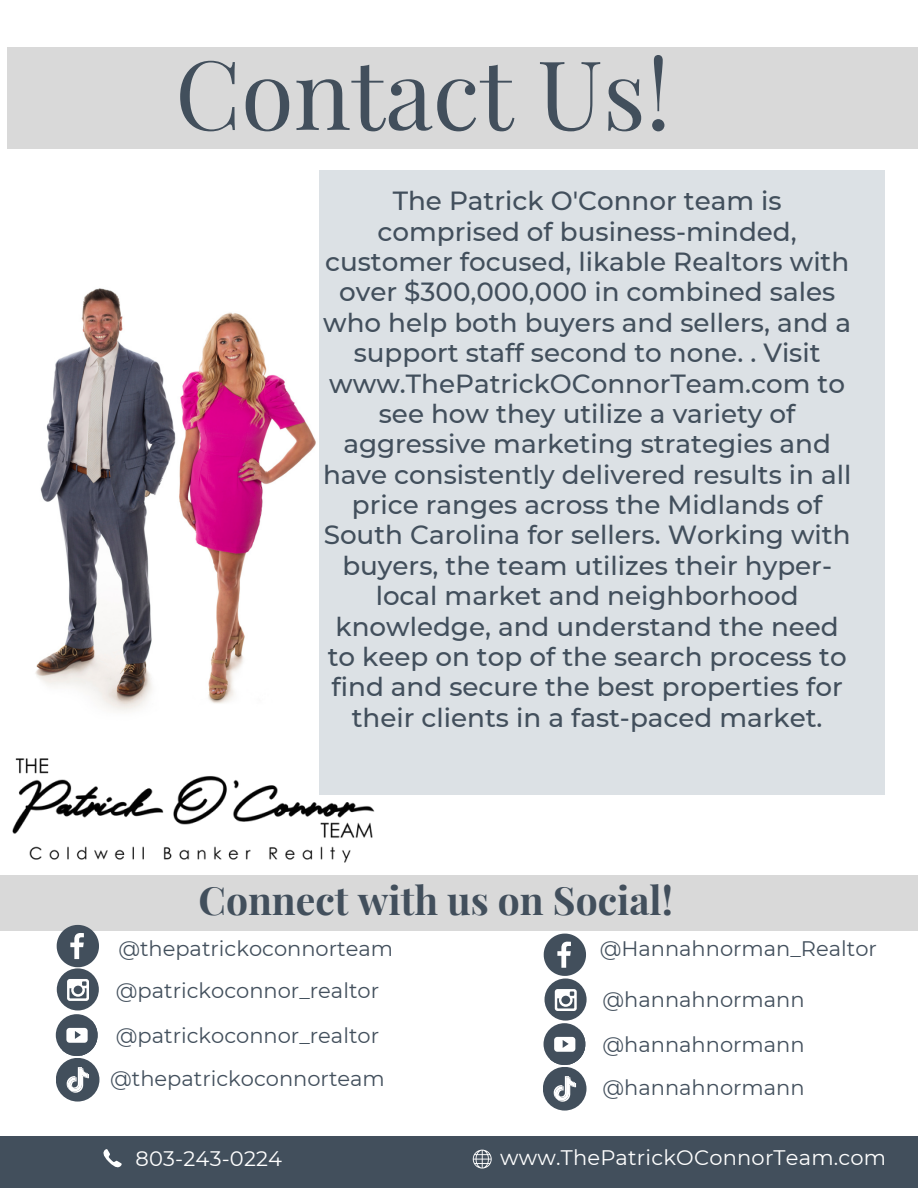
<style>
.page{position:relative;width:918px;height:1188px;background:#fff}
.page>*{position:absolute;margin:0;border:0;box-sizing:border-box;transform-origin:0 0}
.t1{font:96px "Playfair Display";color:#424f5c}
.t2{font:700 39px "Playfair Display";color:#424f5c}
.t3{font:500 26.25px/30.3px "Montserrat";color:#424f5c;text-align:center}
.t4{font:21px "Montserrat";color:#424f5c}
.t5{font:21px "Montserrat";letter-spacing:.01em;color:#fff}
</style>
<div class="page">
<img style="left:40px;top:288px;width:276px;height:357px">
<div style="left:319px;top:170px;width:565px;height:625px;background:#dce1e5"></div>
<div style="left:7px;top:47px;width:911px;height:102px;background:#d9d9d9"></div>
<div style="left:0;top:1136px;width:918px;height:52px;background:#424f5c"></div>
<svg style="left:103px;top:1149px;width:19px;height:19px"></svg>
<svg style="left:473px;top:1150px;width:19px;height:19px"></svg>
<div style="left:0;top:875px;width:918px;height:55px;background:#d9d9d9"></div>
<div style="left:57px;top:968px;width:42px;height:42px;background:#424f5c;border-radius:50%"></div>
<svg style="left:67px;top:979px;width:22px;height:22px"></svg>
<div style="left:56px;top:1014px;width:42px;height:42px;background:#424f5c;border-radius:50%"></div>
<svg style="left:62px;top:1020px;width:36px;height:36px"></svg>
<div style="left:56px;top:1058px;width:43px;height:44px;background:#424f5c;border-radius:50%"></div>
<svg style="left:66px;top:1067px;width:23px;height:26px"></svg>
<svg style="left:544px;top:934px;width:42px;height:42px"></svg>
<div style="left:545px;top:978px;width:42px;height:43px;background:#424f5c;border-radius:50%"></div>
<svg style="left:555px;top:989px;width:22px;height:22px"></svg>
<div style="left:544px;top:1023px;width:41px;height:42px;background:#424f5c;border-radius:50%"></div>
<svg style="left:550px;top:1029px;width:36px;height:36px"></svg>
<div style="left:543px;top:1067px;width:44px;height:44px;background:#424f5c;border-radius:50%"></div>
<svg style="left:553px;top:1076px;width:23px;height:26px"></svg>
<img style="left:0;top:645px;width:423px;height:327px">
<p class="t1" style="left:175px;top:26px;width:497px">Contact Us!</p>
<p class="t3" style="left:323px;top:186px;width:530px">The Patrick O'Connor team is comprised of business-minded, customer focused, likable Realtors with over $300,000,000 in combined sales who help both buyers and sellers, and a support staff second to none. . Visit www.ThePatrickOConnorTeam.com to see how they utilize a variety of aggressive marketing strategies and have consistently delivered results in all price ranges across the Midlands of South Carolina for sellers. Working with buyers, the team utilizes their hyper&shy;local market and neighborhood knowledge, and understand the need to keep on top of the search process to find and secure the best properties for their clients in a fast-paced market.</p>
<p class="t2" style="left:199px;top:873px;width:476px">Connect with us on Social!</p>
<p class="t4" style="left:600px;top:936px;width:279px">@Hannahnorman_Realtor</p>
<p class="t4" style="left:603px;top:987px;width:204px">@hannahnormann</p>
<p class="t4" style="left:603px;top:1031px;width:204px">@hannahnormann</p>
<p class="t4" style="left:603px;top:1075px;width:204px">@hannahnormann</p>
<p class="t4" style="left:118px;top:935px;width:276px">@thepatrickoconnorteam</p>
<p class="t4" style="left:116px;top:978px;width:265px">@patrickoconnor_realtor</p>
<p class="t4" style="left:116px;top:1022px;width:265px">@patrickoconnor_realtor</p>
<p class="t4" style="left:110px;top:1066px;width:276px">@thepatrickoconnorteam</p>
<p class="t5" style="left:135px;top:1146px;width:148px">803-243-0224</p>
<p class="t5" style="left:500px;top:1144px;width:388px">www.ThePatrickOConnorTeam.com</p>
</div>
